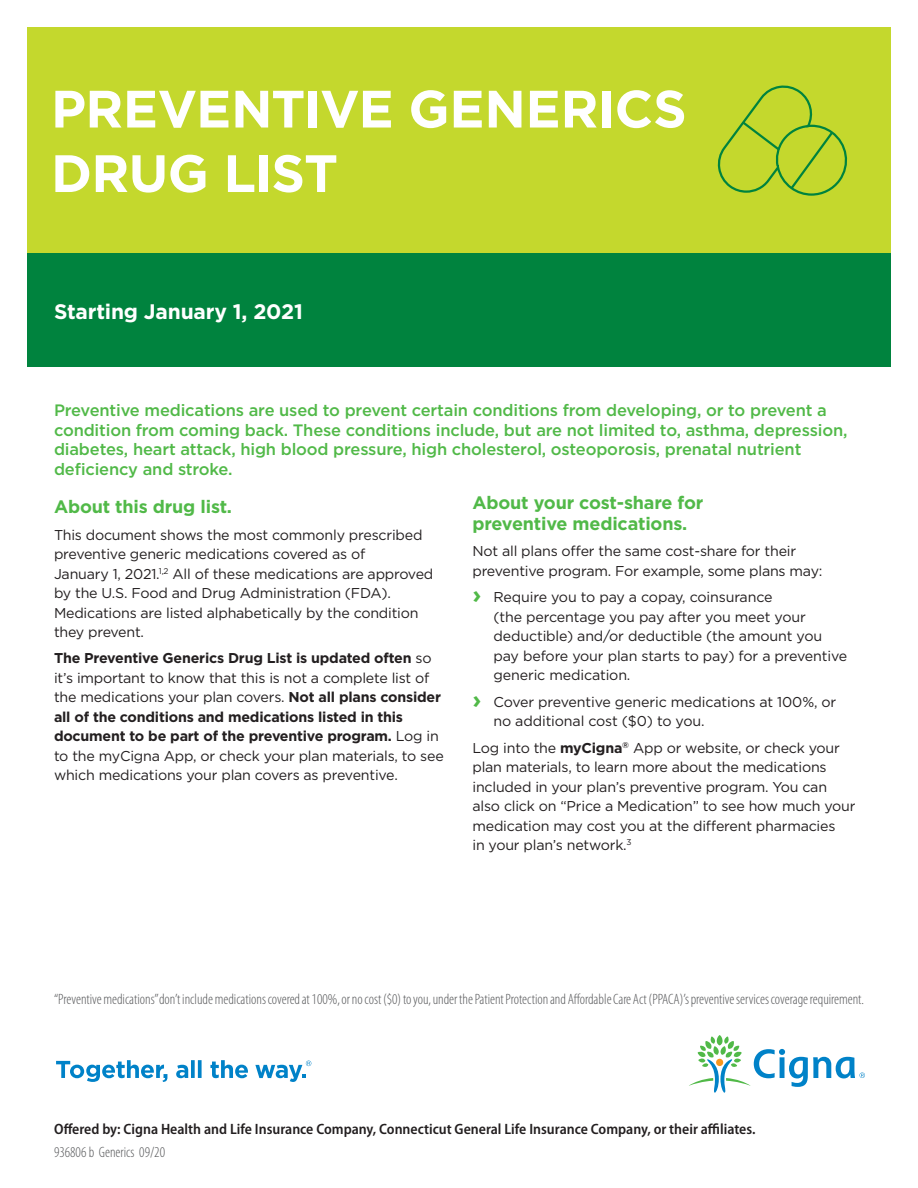
<style>
.page{position:relative;width:918px;height:1188px;background:#fff}
.page>*{position:absolute;margin:0;border:0;box-sizing:border-box;transform-origin:0 0}
.Headline_bold_40_45{font:700 52.5px/64.5px "Gotham";letter-spacing:-.015em;color:#fff}
.Subheadline_bold_14{font:700 21px "Gotham";letter-spacing:-.01em;color:#fff}
.Intro_body_copy_medi{font:700 18px/21px "Gotham";letter-spacing:-.01em;color:#51b948}
.Intro_body_copy_medi-2{font:500 16.5px/19.5px "Gotham";letter-spacing:-.01em;color:#51b948}
.M-Legal_copy_Cat{font:300 condensed 15px "Myriad Pro";color:#57585a}
.Offered_by_legal{font:600 semi-condensed 15px "Myriad Pro";color:#231f20}
.Bullet_copy_book_9_5{font:14.25px/19.5px "Gotham";letter-spacing:-.015em;color:#231f20}
.s1{font-weight:700}
.s2{font-weight:700;font-size:24px;color:#51b948}
</style>
<div class="page">
<div style="left:27px;top:27px;width:864px;height:333px;background:#c4d82d"></div>
<div style="left:27px;top:254px;width:864px;height:113px;background:#00833e"></div>
<svg style="left:56px;top:1060px;width:111px;height:22px"></svg>
<svg style="left:176px;top:1060px;width:26px;height:18px"></svg>
<svg style="left:210px;top:1060px;width:38px;height:18px"></svg>
<svg style="left:255px;top:1061px;width:56px;height:21px"></svg>
<svg style="left:689px;top:1035px;width:176px;height:58px"></svg>
<svg style="left:717px;top:85px;width:131px;height:111px"></svg>
<p class="Headline_bold_40_45" style="left:51px;top:75px;width:637px">PREVENTIVE GENERICS<br>DRUG LIST</p>
<p class="Subheadline_bold_14" style="left:54px;top:299px;width:250px">Starting January 1, 2021</p>
<p class="Intro_body_copy_medi-2" style="left:54px;top:401px;width:795px">Preventive medications are used to prevent certain conditions from developing, or to prevent a condition from coming back. These conditions include, but are not limited to, asthma, depression, diabetes, heart attack, high blood pressure, high cholesterol, osteoporosis, prenatal nutrient deficiency and stroke.</p>
<p class="Intro_body_copy_medi" style="left:54px;top:496px;width:180px">About this drug list.</p>
<p class="Bullet_copy_book_9_5" style="left:54px;top:525px;width:381px">This document shows the most commonly prescribed preventive generic medications covered as of<br>January 1, 2021.<sup>1,2</sup> All of these medications are approved by the U.S. Food and Drug Administration (FDA).<br>Medications are listed alphabetically by the condition they prevent.</p>
<p class="Bullet_copy_book_9_5" style="left:54px;top:648px;width:391px"><span class="s1">The Preventive Generics Drug List is updated often</span> so it’s important to know that this is not a complete list of the medications your plan covers. <span class="s1">Not all plans consider all of the conditions and medications listed in this document to be part of the preventive program.</span> Log in to the myCigna App, or check your plan materials, to see which medications your plan covers as preventive.</p>
<p class="Intro_body_copy_medi" style="left:472px;top:491px;width:232px">About your cost-share for preventive medications.</p>
<p class="Bullet_copy_book_9_5" style="left:472px;top:541px;width:352px">Not all plans offer the same cost-share for their preventive program. For example, some plans may:</p>
<p class="Bullet_copy_book_9_5" style="left:494px;top:587px;width:355px;text-indent:-21px"><span class="s2">›</span> Require you to pay a copay, coinsurance<br>(the percentage you pay after you meet your deductible) and/or deductible (the amount you pay before your plan starts to pay) for a preventive generic medication.</p>
<p class="Bullet_copy_book_9_5" style="left:494px;top:691px;width:344px;text-indent:-21px"><span class="s2">›</span> Cover preventive generic medications at 100%, or no additional cost ($0) to you.</p>
<p class="Bullet_copy_book_9_5" style="left:472px;top:738px;width:385px">Log into the <span class="s1">myCigna</span><sup>®</sup> App or website, or check your plan materials, to learn more about the medications included in your plan’s preventive program. You can also click on “Price a Medication” to see how much your medication may cost you at the different pharmacies<br>in your plan’s network.<sup>3</sup></p>
<p class="M-Legal_copy_Cat" style="left:54px;top:991px;width:811px">“Preventive medications” don’t include medications covered at 100%, or no cost ($0) to you, under the Patient Protection and Affordable Care Act (PPACA)’s preventive services coverage requirement.</p>
<p class="Offered_by_legal" style="left:54px;top:1120px;width:703px">Offered by: Cigna Health and Life Insurance Company, Connecticut General Life Insurance Company, or their affiliates.</p>
<p class="M-Legal_copy_Cat" style="left:54px;top:1144px;width:113px">936806 b Generics 09/20</p>
</div>
